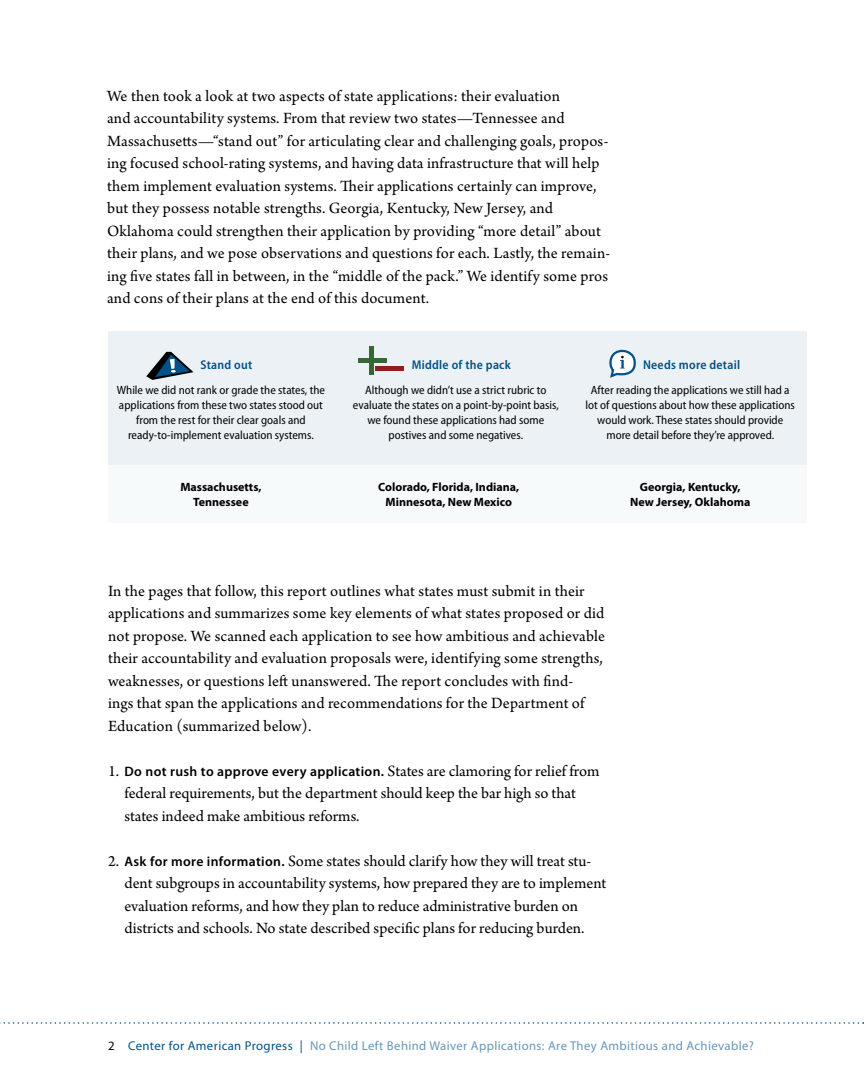
<style>
.page{position:relative;width:864px;height:1080px;background:#fff}
.page>*{position:absolute;margin:0;border:0;box-sizing:border-box;transform-origin:0 0}
.t1{font:16.5px/22.5px "Arno Pro";letter-spacing:.005em;color:#000}
.t2{font:600 13.65px "Myriad Pro";letter-spacing:.025em;color:#000}
.t3{font:12.75px "Myriad Pro";letter-spacing:.03em;color:#6697b8}
.t4{font:600 semi-condensed 12.75px "Myriad Pro";letter-spacing:.02em;color:#005288}
.t5{font:semi-condensed 12px/15px "Myriad Pro";color:#000;text-align:center}
.t6{font:700 12px/15px "Myriad Pro";color:#000;text-align:center}
.s1{font-family:"Arno Pro";font-weight:400;font-size:16.5px}
.s2{font-family:"Myriad Pro";font-weight:600;font-size:13.65px}
.s3{color:#000}
.s4{color:#005288}
</style>
<div class="page">
<div style="left:108px;top:465px;width:698px;height:58px;background:#f7fafb"></div>
<div style="left:108px;top:331px;width:698px;height:134px;background:#ebf1f5"></div>
<svg style="left:0;top:1022px;width:864px;height:2px"></svg>
<svg style="left:146px;top:352px;width:48px;height:28px"></svg>
<hr style="left:370px;top:346px;width:4px;height:28px;background:#346734">
<div style="left:358px;top:358px;width:28px;height:5px;background:#346734"></div>
<hr style="left:376px;top:366px;width:28px;height:4px;background:#931d1d">
<svg style="left:609px;top:349px;width:27px;height:29px"></svg>
<p class="t1" style="left:107px;top:85px;width:505px">We then took a look at two aspects of state applications: their evaluation<br>and accountability systems. From that review two states—Tennessee and Massachusetts—“stand out” for articulating clear and challenging goals, propos&shy;ing focused school-rating systems, and having data infrastructure that will help them implement evaluation systems. Their applications certainly can improve, but they possess notable strengths. Georgia, Kentucky, New Jersey, and Oklahoma could strengthen their application by providing “more detail” about their plans, and we pose observations and questions for each. Lastly, the remain&shy;ing five states fall in between, in the “middle of the pack.” We identify some pros and cons of their plans at the end of this document.</p>
<p class="t4" style="left:200px;top:358px;width:53px">Stand out</p>
<p class="t5" style="left:117px;top:383px;width:210px">While we did not rank or grade the states, the applications from these two states stood out from the rest for their clear goals and ready-to-implement evaluation systems.</p>
<p class="t4" style="left:412px;top:358px;width:101px">Middle of the pack</p>
<p class="t5" style="left:353px;top:383px;width:207px">Although we didn’t use a strict rubric to evaluate the states on a point-by-point basis, we found these applications had some postives and some negatives.</p>
<p class="t4" style="left:643px;top:358px;width:99px">Needs more detail</p>
<p class="t5" style="left:586px;top:383px;width:211px">After reading the applications we still had a lot of questions about how these applications would work. These states should provide more detail before they’re approved.</p>
<p class="t6" style="left:378px;top:479px;width:142px">Colorado, Florida, Indiana,<br>Minnesota, New Mexico</p>
<p class="t6" style="left:180px;top:479px;width:83px">Massachusetts,<br>Tennessee</p>
<p class="t6" style="left:630px;top:479px;width:122px">Georgia, Kentucky,<br>New Jersey, Oklahoma</p>
<p class="t1" style="left:108px;top:580px;width:499px">In the pages that follow, this report outlines what states must submit in their applications and summarizes some key elements of what states proposed or did not propose. We scanned each application to see how ambitious and achievable their accountability and evaluation proposals were, identifying some strengths, weaknesses, or questions left unanswered. The report concludes with find-<br>ings that span the applications and recommendations for the Department of Education (summarized below).</p>
<p class="t2" style="left:108px;top:763px;width:493px"><span class="s1">1.</span> Do not rush to approve every application. <span class="s1">States are clamoring for relief from</span></p>
<p class="t1" style="left:125px;top:783px;width:453px">federal requirements, but the department should keep the bar high so that states indeed make ambitious reforms.</p>
<p class="t1" style="left:125px;top:850px;width:483px;text-indent:-17px">2. <span class="s2">Ask for more information.</span> Some states should clarify how they will treat stu&shy;dent subgroups in accountability systems, how prepared they are to implement evaluation reforms, and how they plan to reduce administrative burden on districts and schools. No state described specific plans for reducing burden.</p>
<p class="t3" style="left:108px;top:1038px;width:648px"><span class="s3">2</span> <span class="s4">Center for American Progress |</span> No Child Left Behind Waiver Applications: Are They Ambitious and Achievable?</p>
</div>
